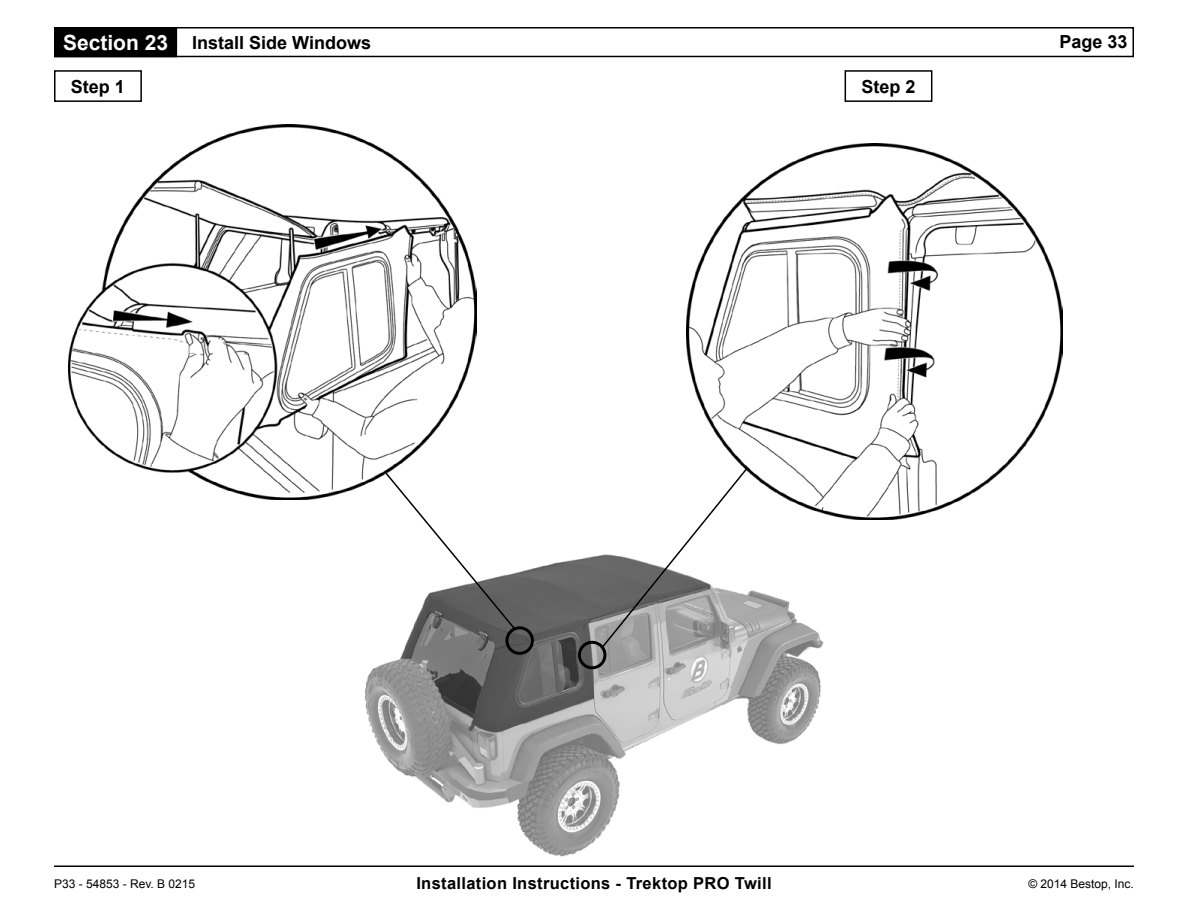
<style>
.page{position:relative;width:1188px;height:918px;background:#fff}
.page>*{position:absolute;margin:0;border:0;box-sizing:border-box;transform-origin:0 0}
.t1{font:700 21px "Arial";color:#fff}
.t2{font:700 18px "Arial";color:#000}
.t3{font:700 16.5px "Arial";letter-spacing:.02em;color:#000}
.t4{font:12px "Arial";color:#000}
</style>
<div class="page">
<hr style="left:54px;top:866px;width:1080px;height:1px;background:#000">
<div style="left:54px;top:27px;width:1080px;height:30px;border:2px solid #000"></div>
<div style="left:55px;top:28px;width:121px;height:28px;background:#000"></div>
<div style="left:54px;top:27px;width:123px;height:30px;border:2px solid #000"></div>
<img style="left:687px;top:144px;width:375px;height:375px">
<img style="left:68px;top:124px;width:408px;height:375px">
<img style="left:364px;top:559px;width:460px;height:298px">
<div style="left:54px;top:70px;width:88px;height:32px;border:2px solid #000"></div>
<div style="left:845px;top:70px;width:87px;height:32px;border:2px solid #000"></div>
<svg style="left:384px;top:471px;width:153px;height:186px"></svg>
<svg style="left:576px;top:466px;width:173px;height:204px"></svg>
<p class="t1" style="left:63px;top:28px;width:107px">Section 23</p>
<p class="t2" style="left:192px;top:30px;width:180px">Install Side Windows</p>
<p class="t2" style="left:1059px;top:29px;width:70px">Page 33</p>
<p class="t2" style="left:71px;top:74px;width:56px">Step 1</p>
<p class="t2" style="left:862px;top:74px;width:56px">Step 2</p>
<p class="t4" style="left:54px;top:876px;width:143px">P33 - 54853 - Rev. B 0215</p>
<p class="t3" style="left:416px;top:872px;width:357px">Installation Instructions - Trektop PRO Twill</p>
<p class="t4" style="left:1028px;top:876px;width:107px">© 2014 Bestop, Inc.</p>
</div>
